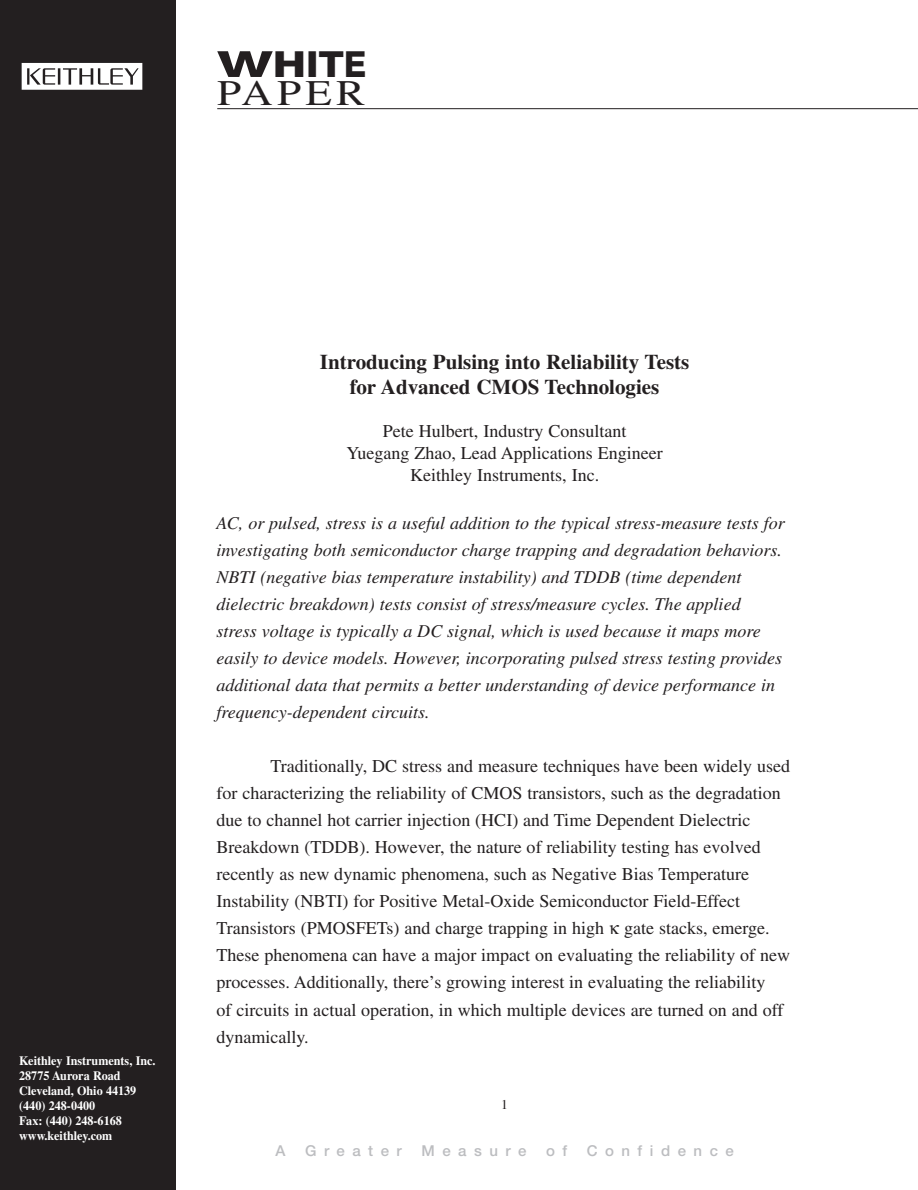
<style>
.page{position:relative;width:918px;height:1190px;background:#fff}
.page>*{position:absolute;margin:0;border:0;box-sizing:border-box;transform-origin:0 0}
.t1{font:800 36px "Helvetica Neue";color:#231f20;scale:1.6 1}
.t2{font:36px "Times";letter-spacing:.1em;color:#231f20;scale:1.2 1}
.t3{font:700 21px/25.2px "Times";color:#231f20;text-align:center}
.t4{font:18px/27px "Times";color:#231f20;text-align:center}
.t5{font:italic 18px/27px "Times";color:#231f20}
.t6{font:500 15px "Helvetica Neue";letter-spacing:.5em;color:#bcbdc0}
.t7{font:700 12.75px/15px "Times";color:#fff;scale:.95 1}
</style>
<div class="page">
<div style="left:0;top:0;width:176px;height:1189px;background:#231f20"></div>
<svg style="left:22px;top:63px;width:120px;height:27px;background:#d7d7d7"></svg>
<hr style="left:217px;top:108px;width:700px;height:1px;background:#231f20">
<h1 class="t1" style="left:217px;top:43px;width:95px">WHITE</h1>
<h1 class="t2" style="left:217px;top:73px;width:125px">PAPER</h1>
<p class="t7" style="left:19px;top:1053px;width:145px">Keithley Instruments, Inc.<br>28775 Aurora Road<br>Cleveland, Ohio 44139 (440) 248-0400<br>Fax: (440) 248-6168 www.keithley.com</p>
<p class="t3" style="left:320px;top:348px;width:371px">Introducing Pulsing into Reliability Tests for Advanced CMOS Technologies</p>
<p class="t4" style="left:346px;top:420px;width:318px;line-height:21.6px">Pete Hulbert, Industry Consultant<br>Yuegang Zhao, Lead Applications Engineer<br>Keithley Instruments, Inc.</p>
<p class="t5" style="left:216px;top:509px;width:569px">AC, or pulsed, stress is a useful addition to the typical stress-measure tests for investigating both semiconductor charge trapping and degradation behaviors.<br>NBTI (negative bias temperature instability) and TDDB (time dependent dielectric breakdown) tests consist of stress/measure cycles. The applied stress voltage is typically a DC signal, which is used because it maps more easily to device models. However, incorporating pulsed stress testing provides additional data that permits a better understanding of device performance in frequency-dependent circuits.</p>
<p class="t4" style="left:216px;top:752px;width:575px;text-align:left;text-indent:54px">Traditionally, DC stress and measure techniques have been widely used for characterizing the reliability of CMOS transistors, such as the degradation due to channel hot carrier injection (HCI) and Time Dependent Dielectric Breakdown (TDDB). However, the nature of reliability testing has evolved recently as new dynamic phenomena, such as Negative Bias Temperature Instability (NBTI) for Positive Metal-Oxide Semiconductor Field-Effect Transistors (PMOSFETs) and charge trapping in high gate stacks, emerge.<br>These phenomena can have a major impact on evaluating the reliability of new processes. Additionally, there’s growing interest in evaluating the reliability<br>of circuits in actual operation, in which multiple devices are turned on and off dynamically.</p>
<p class="t6" style="left:275px;top:1141px;width:12px">A</p>
<p class="t6" style="left:305px;top:1141px;width:98px">Greater</p>
<p class="t6" style="left:421px;top:1141px;width:106px">Measure</p>
<p class="t6" style="left:545px;top:1141px;width:23px">o f</p>
<p class="t6" style="left:586px;top:1141px;width:148px">Confidence</p>
</div>
